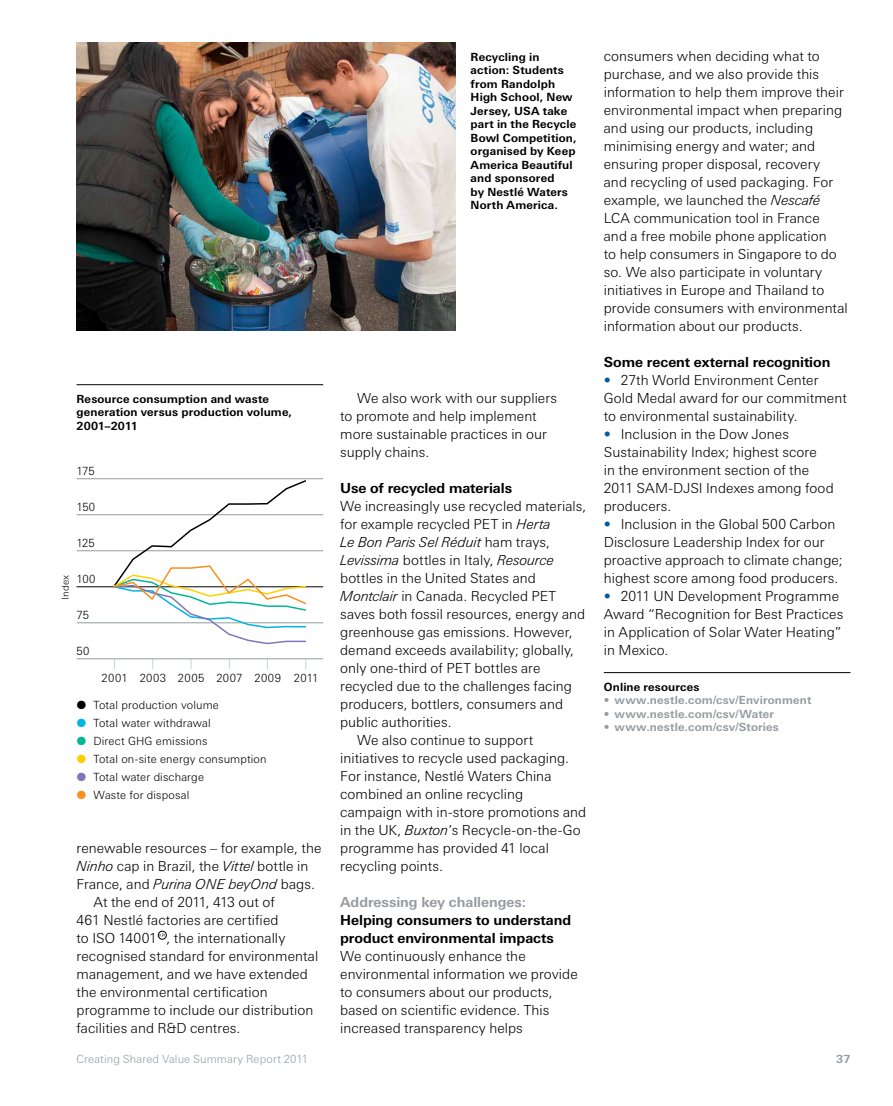
<style>
.page{position:relative;width:893px;height:1106px;background:#fff}
.page>*{position:absolute;margin:0;border:0;box-sizing:border-box;transform-origin:0 0}
.t1{font:300 13.8px/18px "LT Univers Basic";letter-spacing:.005em;color:#000}
.t2{font:700 13.8px/18px "LT Univers Basic";letter-spacing:-.005em;color:#000}
.t3{font:italic 300 13.8px "LT Univers Basic";color:#000}
.t4{font:700 13.8px "LT Univers Basic";letter-spacing:-.005em;color:#949ca1}
.t5{font:700 11.25px/13.5px "LT Univers Basic";letter-spacing:.015em;color:#000}
.t6{font:300 11.25px/18px "LT Univers Basic";letter-spacing:.015em;color:#000}
.t7{font:700 11.25px "LT Univers Basic";letter-spacing:.015em;color:#949ca1}
.t8{font:300 11.25px "LT Univers Basic";letter-spacing:.01em;color:#949ca1}
.t9{font:300 10.2px "LT Univers Basic";color:#949ca1;scale:.67 1}
.t10{font:300 9.75px "LT Univers Basic";letter-spacing:.015em;color:#000}
.s1{font-family:"European Pi Three";font-weight:400;font-size:12px}
.s2{font-family:"European Pi Three";font-weight:400;font-size:12px;color:#00b4e4}
.s3{font-family:"European Pi Three";font-weight:400;font-size:12px;color:#00b796}
.s4{font-family:"European Pi Three";font-weight:400;font-size:12px;color:#ffcf01}
.s5{font-family:"European Pi Three";font-weight:400;font-size:12px;color:#7d77b7}
.s6{font-family:"European Pi Three";font-weight:400;font-size:12px;color:#f7901e}
.s7{font-style:italic}
.s8{font-style:normal}
.s9{color:#065ba0}
</style>
<div class="page">
<img style="left:77px;top:43px;width:378px;height:288px">
<hr style="left:77px;top:384px;width:246px;height:1px;background:#000">
<hr style="left:77px;top:478px;width:246px;height:1px;background:#949ca1">
<hr style="left:77px;top:514px;width:246px;height:1px;background:#949ca1">
<hr style="left:77px;top:550px;width:246px;height:1px;background:#949ca1">
<hr style="left:77px;top:586px;width:246px;height:1px;background:#000">
<hr style="left:77px;top:622px;width:246px;height:1px;background:#949ca1">
<hr style="left:77px;top:658px;width:246px;height:1px;background:#949ca1">
<svg style="left:112px;top:479px;width:195px;height:166px"></svg>
<div style="left:158px;top:931px;width:9px;height:8px;border:1px solid #000;border-radius:50%"></div>
<svg style="left:160px;top:933px;width:5px;height:3px"></svg>
<hr style="left:604px;top:672px;width:246px;height:1px;background:#000">
<p class="t10" style="left:59px;top:600px;width:26px;rotate:-90deg">Index</p>
<p class="t5" style="left:77px;top:392px;width:217px">Resource consumption and waste generation versus production volume,<br>2001–2011</p>
<p class="t6" style="left:77px;top:461px;width:20px">175</p>
<p class="t6" style="left:77px;top:497px;width:20px">150</p>
<p class="t6" style="left:77px;top:533px;width:20px">125</p>
<p class="t6" style="left:77px;top:569px;width:20px">100</p>
<p class="t6" style="left:77px;top:605px;width:14px">75</p>
<p class="t6" style="left:77px;top:641px;width:14px">50</p>
<p class="t9" style="left:114px;top:657px;width:4px">|</p>
<p class="t9" style="left:152px;top:657px;width:4px">|</p>
<p class="t9" style="left:190px;top:657px;width:4px">|</p>
<p class="t9" style="left:229px;top:657px;width:4px">|</p>
<p class="t9" style="left:267px;top:657px;width:4px">|</p>
<p class="t9" style="left:305px;top:657px;width:4px">|</p>
<p class="t6" style="left:102px;top:668px;width:218px">2001 2003 2005 2007 2009 2011</p>
<p class="t6" style="left:77px;top:695px;width:192px"><span class="s1">P</span> Total production volume<br><span class="s2">P</span> Total water withdrawal<br><span class="s3">P</span> Direct GHG emissions<br><span class="s4">P</span> Total on-site energy consumption<br><span class="s5">P</span> Total water discharge<br><span class="s6">P</span> Waste for disposal</p>
<p class="t1" style="left:77px;top:838px;width:246px">renewable resources – for example, the</p>
<p class="t1" style="left:77px;top:856px;width:233px"><span class="s7">Ninho</span> cap in Brazil, the <span class="s7">Vittel</span> bottle in</p>
<p class="t1" style="left:77px;top:874px;width:240px">France, and <span class="s7">Purina ONE beyOnd</span> bags.</p>
<p class="t1" style="left:94px;top:892px;width:183px">At the end of 2011, 413 out of</p>
<p class="t1" style="left:77px;top:910px;width:204px">461 Nestlé factories are certified</p>
<p class="t1" style="left:77px;top:928px;width:210px">to ISO 14001 , the internationally</p>
<p class="t1" style="left:77px;top:946px;width:243px">recognised standard for environmental</p>
<p class="t1" style="left:77px;top:964px;width:233px">management, and we have extended</p>
<p class="t1" style="left:77px;top:982px;width:193px">the environmental certification</p>
<p class="t1" style="left:77px;top:1000px;width:238px">programme to include our distribution</p>
<p class="t1" style="left:77px;top:1018px;width:165px">facilities and R&amp;D centres.</p>
<p class="t5" style="left:471px;top:50px;width:108px">Recycling in action: Students from Randolph<br>High School, New<br>Jersey, USA take part in the Recycle<br>Bowl Competition, organised by Keep<br>America Beautiful and sponsored<br>by Nestlé Waters<br>North America.</p>
<p class="t1" style="left:340px;top:388px;width:218px;text-indent:17px">We also work with our suppliers to promote and help implement more sustainable practices in our supply chains.</p>
<p class="t2" style="left:340px;top:478px;width:173px">Use of recycled materials</p>
<p class="t1" style="left:340px;top:496px;width:248px">We increasingly use recycled materials,</p>
<p class="t1" style="left:340px;top:514px;width:212px">for example recycled PET in <span class="s7">Herta</span></p>
<p class="t3" style="left:340px;top:533px;width:211px">Le Bon Paris Sel Réduit <span class="s8">ham trays,</span></p>
<p class="t3" style="left:340px;top:551px;width:215px">Levissima <span class="s8">bottles in Italy,</span> Resource</p>
<p class="t1" style="left:340px;top:568px;width:197px">bottles in the United States and</p>
<p class="t1" style="left:340px;top:586px;width:218px"><span class="s7">Montclair</span> in Canada. Recycled PET</p>
<p class="t1" style="left:340px;top:604px;width:247px">saves both fossil resources, energy and</p>
<p class="t1" style="left:340px;top:622px;width:234px">greenhouse gas emissions. However,</p>
<p class="t1" style="left:340px;top:640px;width:236px">demand exceeds availability; globally,</p>
<p class="t1" style="left:340px;top:658px;width:202px">only one-third of PET bottles are</p>
<p class="t1" style="left:340px;top:676px;width:233px">recycled due to the challenges facing</p>
<p class="t1" style="left:340px;top:694px;width:224px">producers, bottlers, consumers and</p>
<p class="t1" style="left:340px;top:712px;width:113px">public authorities.</p>
<p class="t1" style="left:357px;top:730px;width:178px">We also continue to support</p>
<p class="t1" style="left:340px;top:748px;width:230px">initiatives to recycle used packaging.</p>
<p class="t1" style="left:340px;top:766px;width:213px">For instance, Nestlé Waters China</p>
<p class="t1" style="left:340px;top:784px;width:185px">combined an online recycling</p>
<p class="t1" style="left:340px;top:802px;width:248px">campaign with in-store promotions and</p>
<p class="t1" style="left:340px;top:820px;width:242px">in the UK, <span class="s7">Buxton</span>’s Recycle-on-the-Go</p>
<p class="t1" style="left:340px;top:838px;width:210px">programme has provided 41 local</p>
<p class="t1" style="left:340px;top:856px;width:104px">recycling points.</p>
<p class="t4" style="left:340px;top:893px;width:187px">Addressing key challenges:</p>
<p class="t2" style="left:340px;top:910px;width:233px">Helping consumers to understand product environmental impacts</p>
<p class="t1" style="left:340px;top:946px;width:239px">We continuously enhance the environmental information we provide to consumers about our products, based on scientific evidence. This increased transparency helps</p>
<p class="t1" style="left:604px;top:46px;width:245px">consumers when deciding what to purchase, and we also provide this information to help them improve their environmental impact when preparing and using our products, including minimising energy and water; and ensuring proper disposal, recovery<br>and recycling of used packaging. For example, we launched the <span class="s7">Nescafé </span>LCA communication tool in France<br>and a free mobile phone application<br>to help consumers in Singapore to do so. We also participate in voluntary initiatives in Europe and Thailand to provide consumers with environmental information about our products.</p>
<p class="t2" style="left:604px;top:352px;width:228px">Some recent external recognition</p>
<p class="t1" style="left:604px;top:370px;width:245px"><span class="s9">•</span> 27th World Environment Center<br>Gold Medal award for our commitment to environmental sustainability.</p>
<p class="t1" style="left:604px;top:424px;width:231px"><span class="s9">•</span> Inclusion in the Dow Jones<br>Sustainability Index; highest score<br>in the environment section of the<br>2011 SAM‑DJSI Indexes among food producers.</p>
<p class="t1" style="left:604px;top:514px;width:240px"><span class="s9">•</span> Inclusion in the Global 500 Carbon Disclosure Leadership Index for our proactive approach to climate change; highest score among food producers.</p>
<p class="t1" style="left:604px;top:586px;width:241px"><span class="s9">•</span> 2011 UN Development Programme<br>Award “Recognition for Best Practices in Application of Solar Water Heating” in Mexico.</p>
<p class="t5" style="left:604px;top:680px;width:97px">Online resources</p>
<p class="t7" style="left:604px;top:693px;width:209px">• www.nestle.com/csv/Environment</p>
<p class="t7" style="left:604px;top:707px;width:172px">• www.nestle.com/csv/Water</p>
<p class="t7" style="left:604px;top:720px;width:176px">• www.nestle.com/csv/Stories</p>
<p class="t8" style="left:77px;top:1052px;width:233px">Creating Shared Value Summary Report 2011</p>
<p class="t7" style="left:836px;top:1052px;width:16px">37</p>
</div>
